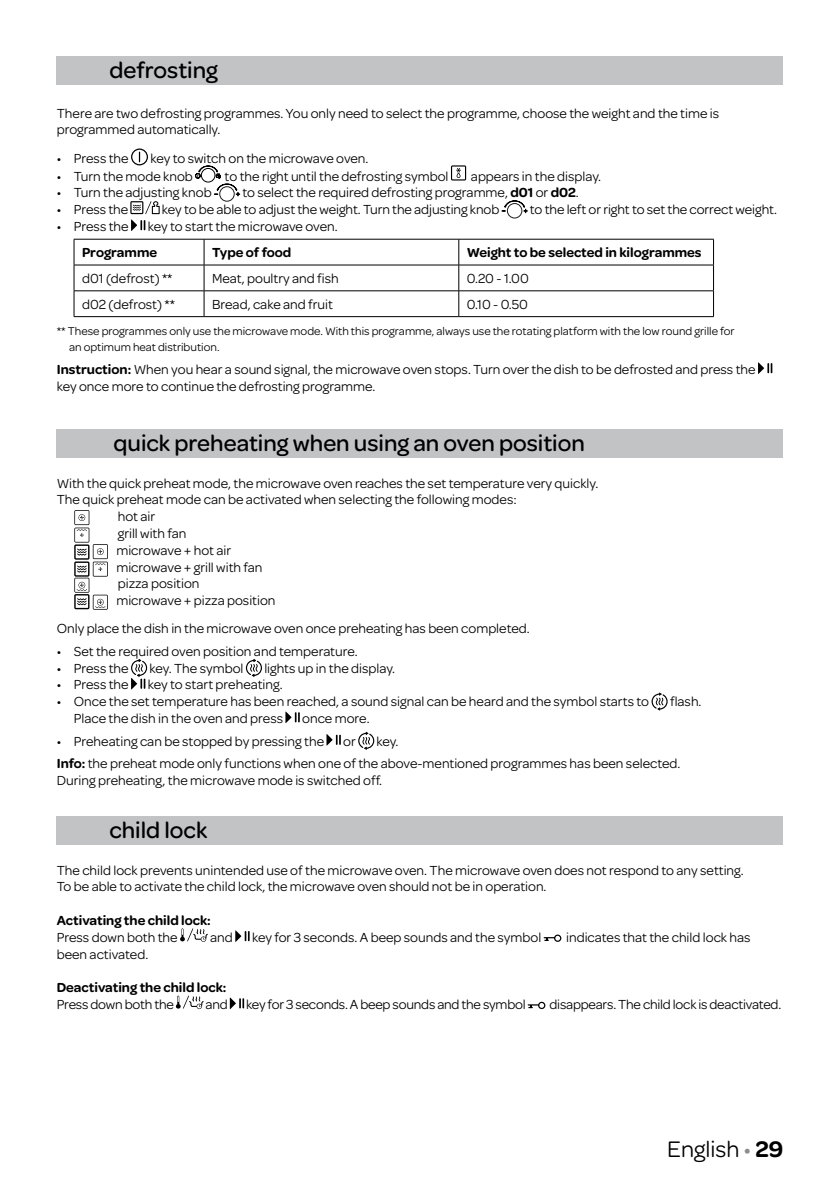
<style>
.page{position:relative;width:840px;height:1191px;background:#fff}
.page>*{position:absolute;margin:0;border:0;box-sizing:border-box;transform-origin:0 0}
.t1{font:500 24px "Omnes";color:#000}
.t2{font:24px "Omnes";color:#000}
.t3{font:14px/16.8px "Omnes";color:#000}
.t4{font:600 14px "Omnes";color:#000}
.t5{font:12px/16.8px "Omnes";color:#000}
.s1{font-weight:600}
.s2{color:#8a8c8e}
</style>
<div class="page">
<div style="left:57px;top:57px;width:725px;height:28px;background:#c1c3c5"></div>
<svg style="left:131px;top:148px;width:17px;height:17px"></svg>
<svg style="left:450px;top:165px;width:16px;height:15px"></svg>
<div style="left:219px;top:186px;width:15px;height:16px;border:1px solid #1d1d1b;border-radius:50%"></div>
<svg style="left:195px;top:166px;width:45px;height:30px"></svg>
<svg style="left:152px;top:201px;width:7px;height:13px"></svg>
<svg style="left:145px;top:201px;width:6px;height:13px"></svg>
<div style="left:506px;top:203px;width:16px;height:15px;border:1px solid #1d1d1b;border-radius:50%"></div>
<svg style="left:501px;top:200px;width:26px;height:13px"></svg>
<svg style="left:130px;top:201px;width:15px;height:30px"></svg>
<hr style="left:74px;top:239px;width:130px;height:1px;background:#000">
<hr style="left:204px;top:239px;width:254px;height:1px;background:#000">
<hr style="left:458px;top:239px;width:255px;height:1px;background:#000">
<hr style="left:74px;top:265px;width:130px;height:1px;background:#000">
<hr style="left:204px;top:265px;width:254px;height:1px;background:#000">
<hr style="left:458px;top:265px;width:255px;height:1px;background:#000">
<hr style="left:458px;top:290px;width:255px;height:1px;background:#000">
<hr style="left:458px;top:316px;width:255px;height:1px;background:#000">
<hr style="left:74px;top:290px;width:130px;height:1px;background:#000">
<svg style="left:74px;top:239px;width:1px;height:77px"></svg>
<hr style="left:204px;top:290px;width:254px;height:1px;background:#000">
<svg style="left:204px;top:239px;width:1px;height:77px"></svg>
<svg style="left:458px;top:239px;width:1px;height:77px"></svg>
<hr style="left:74px;top:316px;width:130px;height:1px;background:#000">
<hr style="left:204px;top:316px;width:254px;height:1px;background:#000">
<svg style="left:758px;top:362px;width:14px;height:12px"></svg>
<div style="left:57px;top:429px;width:725px;height:29px;background:#c1c3c5"></div>
<svg style="left:246px;top:659px;width:16px;height:18px"></svg>
<svg style="left:131px;top:659px;width:16px;height:30px"></svg>
<svg style="left:651px;top:692px;width:16px;height:18px"></svg>
<svg style="left:285px;top:711px;width:14px;height:12px"></svg>
<svg style="left:326px;top:734px;width:14px;height:11px"></svg>
<svg style="left:358px;top:732px;width:16px;height:18px"></svg>
<svg style="left:74px;top:510px;width:34px;height:99px"></svg>
<div style="left:57px;top:816px;width:725px;height:29px;background:#c1c3c5"></div>
<svg style="left:193px;top:929px;width:15px;height:13px"></svg>
<svg style="left:187px;top:928px;width:6px;height:13px"></svg>
<svg style="left:180px;top:928px;width:5px;height:13px"></svg>
<svg style="left:235px;top:930px;width:14px;height:12px"></svg>
<svg style="left:543px;top:934px;width:18px;height:8px"></svg>
<svg style="left:189px;top:996px;width:14px;height:13px"></svg>
<svg style="left:183px;top:995px;width:6px;height:13px"></svg>
<svg style="left:176px;top:995px;width:4px;height:13px"></svg>
<svg style="left:230px;top:997px;width:14px;height:12px"></svg>
<svg style="left:527px;top:1001px;width:18px;height:8px"></svg>
<h1 class="t1" style="left:109px;top:53px;width:110px">defrosting</h1>
<p class="t3" style="left:57px;top:104px;width:663px">There are two defrosting programmes. You only need to select the programme, choose the weight and the time is programmed automatically.</p>
<p class="t3" style="left:57px;top:149px;width:73px">• Press the</p>
<p class="t3" style="left:150px;top:149px;width:219px">key to switch on the microwave oven.</p>
<p class="t3" style="left:57px;top:167px;width:138px">• Turn the mode knob</p>
<p class="t3" style="left:224px;top:167px;width:225px">to the right until the defrosting symbol</p>
<p class="t3" style="left:470px;top:167px;width:132px">appears in the display.</p>
<p class="t3" style="left:57px;top:183px;width:156px">• Turn the adjusting knob</p>
<p class="t3" style="left:242px;top:183px;width:338px">to select the required defrosting programme, <span class="s1">d01</span> or <span class="s1">d02</span>.</p>
<p class="t3" style="left:57px;top:200px;width:73px">• Press the</p>
<p class="t3" style="left:162px;top:200px;width:339px">key to be able to adjust the weight. Turn the adjusting knob</p>
<p class="t3" style="left:529px;top:200px;width:248px">to the left or right to set the correct weight.</p>
<p class="t3" style="left:57px;top:217px;width:73px">• Press the</p>
<p class="t3" style="left:148px;top:217px;width:191px">key to start the microwave oven.</p>
<p class="t4" style="left:82px;top:242px;width:77px">Programme</p>
<p class="t4" style="left:212px;top:242px;width:81px">Type of food</p>
<p class="t4" style="left:466px;top:242px;width:236px">Weight to be selected in kilogrammes</p>
<p class="t3" style="left:82px;top:269px;width:92px">d01 (defrost) **</p>
<p class="t3" style="left:212px;top:269px;width:128px">Meat, poultry and fish</p>
<p class="t3" style="left:466px;top:269px;width:63px">0.20 - 1.00</p>
<p class="t3" style="left:82px;top:295px;width:94px">d02 (defrost) **</p>
<p class="t3" style="left:212px;top:295px;width:122px">Bread, cake and fruit</p>
<p class="t3" style="left:466px;top:295px;width:63px">0.10 - 0.50</p>
<p class="t5" style="left:69px;top:321px;width:666px;text-indent:-12px">** These programmes only use the microwave mode. With this programme, always use the rotating platform with the low round grille for an optimum heat distribution.</p>
<p class="t3" style="left:57px;top:360px;width:700px"><span class="s1">Instruction:</span> When you hear a sound signal, the microwave oven stops. Turn over the dish to be defrosted and press the key once more to continue the defrosting programme.</p>
<h1 class="t1" style="left:113px;top:426px;width:472px">quick preheating when using an oven position</h1>
<p class="t3" style="left:57px;top:474px;width:542px">With the quick preheat mode, the microwave oven reaches the set temperature very quickly.</p>
<p class="t3" style="left:57px;top:490px;width:461px">The quick preheat mode can be activated when selecting the following modes:</p>
<p class="t3" style="left:118px;top:507px;width:39px">hot air</p>
<p class="t3" style="left:118px;top:524px;width:70px">grill with fan</p>
<p class="t3" style="left:116px;top:541px;width:116px">microwave + hot air</p>
<p class="t3" style="left:116px;top:558px;width:148px">microwave + grill with fan</p>
<p class="t3" style="left:118px;top:574px;width:83px">pizza position</p>
<p class="t3" style="left:116px;top:591px;width:161px">microwave + pizza position</p>
<p class="t3" style="left:57px;top:619px;width:474px">Only place the dish in the microwave oven once preheating has been completed.</p>
<p class="t3" style="left:57px;top:642px;width:302px">• Set the required oven position and temperature.</p>
<p class="t3" style="left:57px;top:659px;width:73px">• Press the</p>
<p class="t3" style="left:149px;top:659px;width:95px">key. The symbol</p>
<p class="t3" style="left:264px;top:659px;width:132px">lights up in the display.</p>
<p class="t3" style="left:57px;top:675px;width:73px">• Press the</p>
<p class="t3" style="left:148px;top:675px;width:136px">key to start preheating.</p>
<p class="t3" style="left:57px;top:692px;width:593px">• Once the set temperature has been reached, a sound signal can be heard and the symbol starts to</p>
<p class="t3" style="left:669px;top:692px;width:33px">flash.</p>
<p class="t3" style="left:74px;top:709px;width:211px">Place the dish in the oven and press</p>
<p class="t3" style="left:302px;top:709px;width:69px">once more.</p>
<p class="t3" style="left:57px;top:731px;width:269px">• Preheating can be stopped by pressing the</p>
<p class="t3" style="left:343px;top:731px;width:14px">or</p>
<p class="t3" style="left:57px;top:729px;width:625px;line-height:22.4px;text-indent:319px">key.<br><span class="s1">Info:</span> the preheat mode only functions when one of the above-mentioned programmes has been selected.</p>
<p class="t3" style="left:57px;top:771px;width:327px">During preheating, the microwave mode is switched off.</p>
<h1 class="t1" style="left:109px;top:813px;width:99px">child lock</h1>
<p class="t3" style="left:57px;top:860px;width:688px">The child lock prevents unintended use of the microwave oven. The microwave oven does not respond to any setting.<br>To be able to activate the child lock, the microwave oven should not be in operation.</p>
<p class="t4" style="left:57px;top:910px;width:155px">Activating the child lock:</p>
<p class="t3" style="left:57px;top:928px;width:122px">Press down both the</p>
<p class="t3" style="left:210px;top:928px;width:24px">and</p>
<p class="t3" style="left:252px;top:928px;width:290px">key for 3 seconds. A beep sounds and the symbol</p>
<p class="t3" style="left:566px;top:928px;width:186px">indicates that the child lock has</p>
<p class="t3" style="left:57px;top:944px;width:93px">been activated.</p>
<p class="t4" style="left:57px;top:977px;width:171px">Deactivating the child lock:</p>
<p class="t3" style="left:57px;top:995px;width:119px">Press down both the</p>
<p class="t3" style="left:205px;top:995px;width:24px">and</p>
<p class="t3" style="left:246px;top:995px;width:281px">key for 3 seconds. A beep sounds and the symbol</p>
<p class="t3" style="left:549px;top:995px;width:233px">disappears. The child lock is deactivated.</p>
<h1 class="t2" style="left:666px;top:1132px;width:117px">English <span class="s2">•</span> <span class="s1">29</span></h1>
</div>
